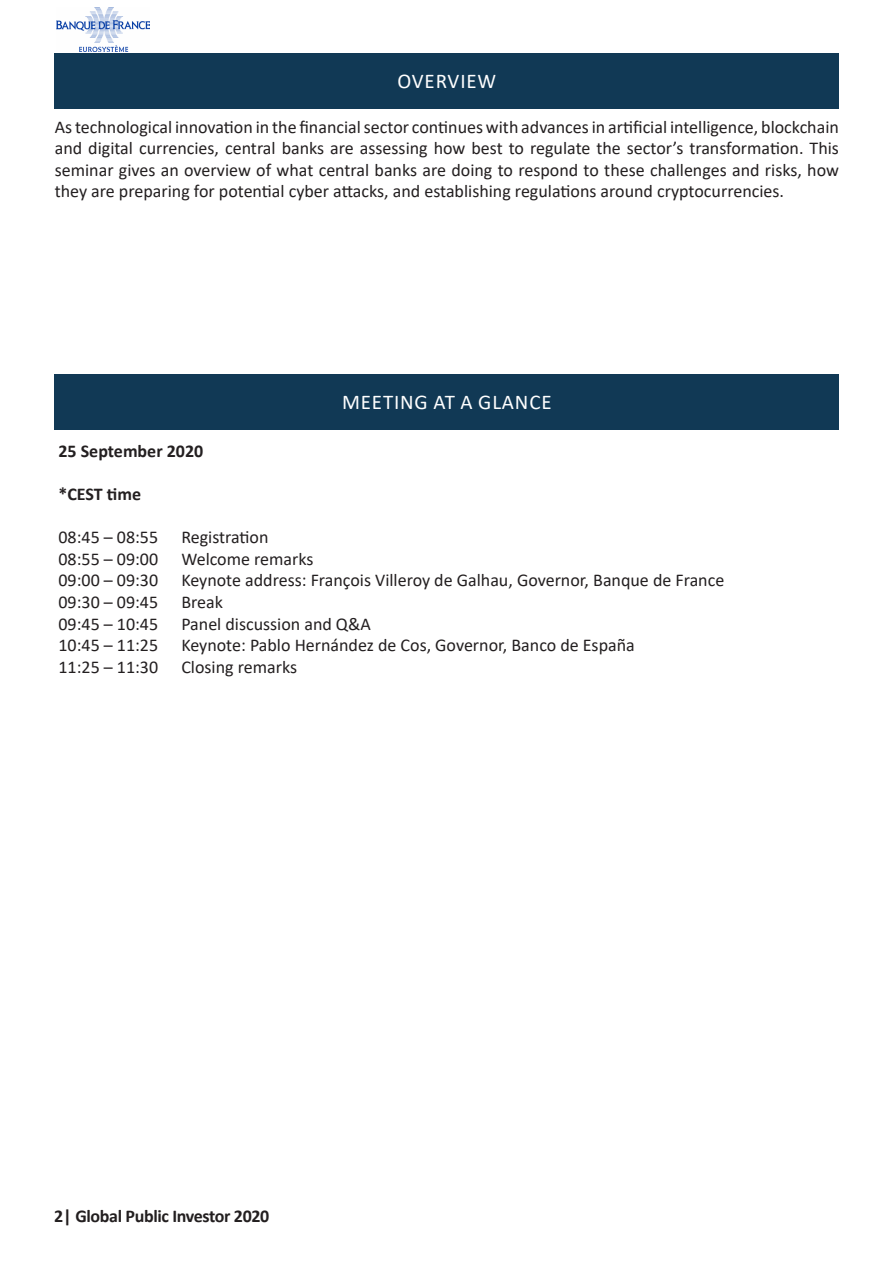
<style>
.page{position:relative;width:893px;height:1263px;background:#fff}
.page>*{position:absolute;margin:0;border:0;box-sizing:border-box;transform-origin:0 0}
.t1{font:21px "Calibri";letter-spacing:.04em;color:#fff}
.t2{font:18px/21.6px "Calibri";color:#231f20;text-align:justify}
.t3{font:700 18px "Calibri";letter-spacing:-.02em;color:#231f20}
.t4{font:700 18px "Calibri";color:#231f20}
</style>
<div class="page">
<img style="left:56px;top:7px;width:94px;height:44px">
<div style="left:55px;top:54px;width:784px;height:55px;background:#113955"></div>
<div style="left:55px;top:374px;width:784px;height:55px;background:#113955"></div>
<p class="t1" style="left:397px;top:66px;width:100px">OVERVIEW</p>
<p class="t2" style="left:55px;top:115px;width:786px">As technological innovation in the financial sector continues with advances in artificial intelligence, blockchain and digital currencies, central banks are assessing how best to regulate the sector’s transformation. This seminar gives an overview of what central banks are doing to respond to these challenges and risks, how they are preparing for potential cyber attacks, and establishing regulations around cryptocurrencies.</p>
<p class="t1" style="left:342px;top:387px;width:211px">MEETING AT A GLANCE</p>
<p class="t4" style="left:58px;top:438px;width:146px">25 September 2020</p>
<p class="t3" style="left:58px;top:481px;width:84px">*CEST time</p>
<p class="t2" style="left:58px;top:526px;width:101px">08:45 – 08:55</p>
<p class="t2" style="left:58px;top:548px;width:101px">08:55 – 09:00</p>
<p class="t2" style="left:58px;top:569px;width:101px">09:00 – 09:30</p>
<p class="t2" style="left:58px;top:591px;width:101px">09:30 – 09:45</p>
<p class="t2" style="left:58px;top:612px;width:101px">09:45 – 10:45</p>
<p class="t2" style="left:58px;top:634px;width:101px">10:45 – 11:25</p>
<p class="t2" style="left:58px;top:656px;width:101px">11:25 – 11:30</p>
<p class="t2" style="left:181px;top:526px;width:89px">Registration</p>
<p class="t2" style="left:181px;top:548px;width:134px">Welcome remarks</p>
<p class="t2" style="left:181px;top:569px;width:544px">Keynote address: François Villeroy de Galhau, Governor, Banque de France</p>
<p class="t2" style="left:181px;top:591px;width:43px">Break</p>
<p class="t2" style="left:181px;top:612px;width:191px">Panel discussion and Q&amp;A</p>
<p class="t2" style="left:181px;top:634px;width:455px">Keynote: Pablo Hernández de Cos, Governor, Banco de España</p>
<p class="t2" style="left:181px;top:656px;width:117px">Closing remarks</p>
<p class="t3" style="left:54px;top:1204px;width:217px">2| Global Public Investor 2020</p>
</div>
